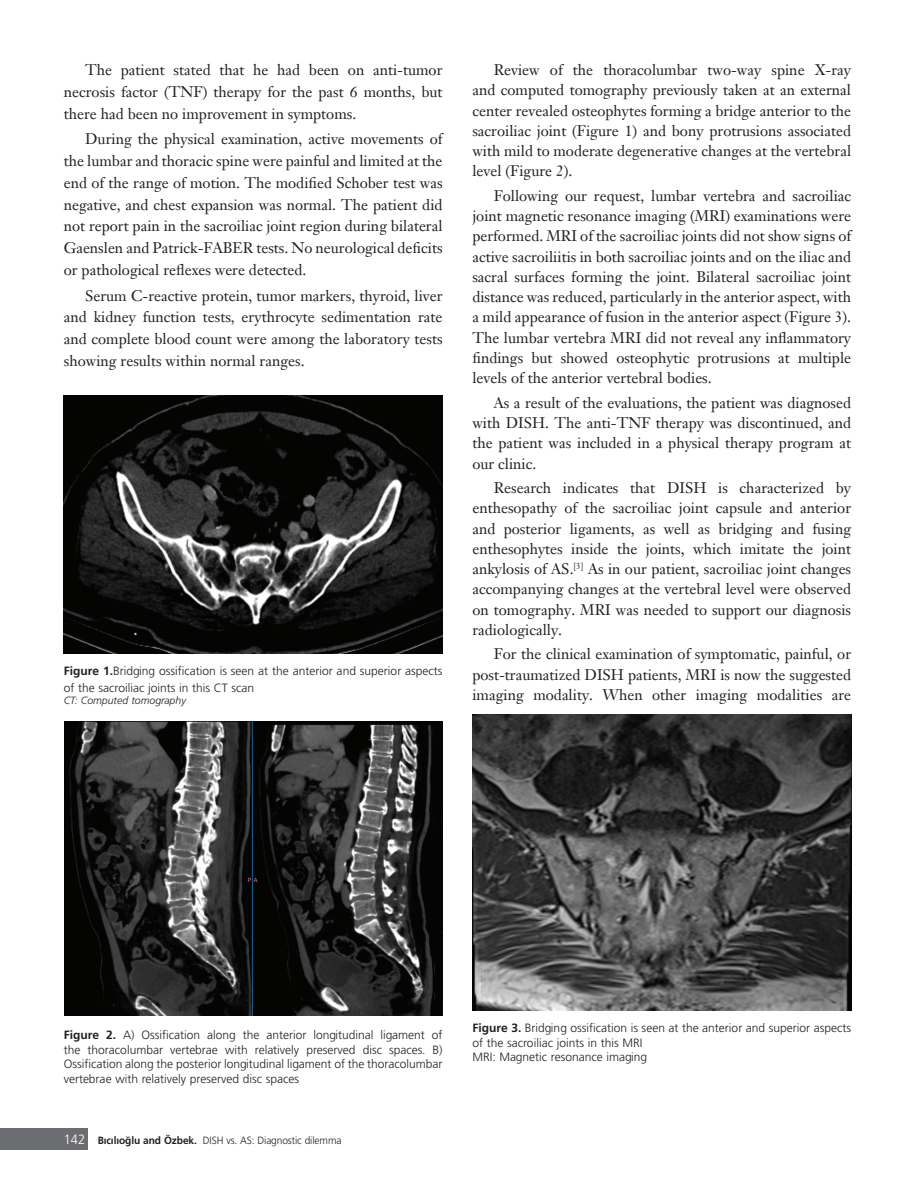
<style>
.page{position:relative;width:915px;height:1191px;background:#fff}
.page>*{position:absolute;margin:0;border:0;box-sizing:border-box;transform-origin:0 0}
.t1{font:15px/20.2px "Janson Text W04 55 Roman";color:#231f20;text-align:justify}
.t2{font:12px/14.4px "Frutiger Light Nr Tr";color:#231f20}
.t3{font:10.5px "Frutiger Light Nr Tr";letter-spacing:-.01em;color:#231f20}
.t4{font:10.5px "Frutiger Light Italic Tr";color:#231f20}
.s1{font-family:"Frutiger Bold Tr"}
.s2{font-size:13.5px;color:#fff}
</style>
<div class="page">
<div style="left:0;top:1128px;width:88px;height:21px;background:#6c6d70"></div>
<img style="left:64px;top:395px;width:378px;height:258px">
<img style="left:64px;top:721px;width:378px;height:295px">
<img style="left:472px;top:714px;width:378px;height:296px">
<p class="t1" style="left:64px;top:59px;width:380px;line-height:21.8px;text-indent:21px">The patient stated that he had been on anti-tumor necrosis factor (TNF) therapy for the past 6 months, but there had been no improvement in symptoms.</p>
<p class="t1" style="left:64px;top:128px;width:380px;line-height:21.8px;text-indent:21px">During the physical examination, active movements of the lumbar and thoracic spine were painful and limited at the end of the range of motion. The modified Schober test was negative, and chest expansion was normal. The patient did not report pain in the sacroiliac joint region during bilateral Gaenslen and Patrick-FABER tests. No neurological deficits or pathological reflexes were detected.</p>
<p class="t1" style="left:64px;top:284px;width:380px;line-height:21.8px;text-indent:21px">Serum C-reactive protein, tumor markers, thyroid, liver and kidney function tests, erythrocyte sedimentation rate and complete blood count were among the laboratory tests showing results within normal ranges.</p>
<p class="t2" style="left:64px;top:662px;width:380px;line-height:16.5px"><span class="s1">Figure 1.</span>Bridging ossification is seen at the anterior and superior aspects of the sacroiliac joints in this CT scan</p>
<p class="t4" style="left:64px;top:694px;width:124px">CT: Computed tomography</p>
<p class="t1" style="left:472px;top:60px;width:380px;text-indent:21px">Review of the thoracolumbar two-way spine X-ray and computed tomography previously taken at an external center revealed osteophytes forming a bridge anterior to the sacroiliac joint (Figure 1) and bony protrusions associated with mild to moderate degenerative changes at the vertebral level (Figure 2).</p>
<p class="t1" style="left:472px;top:185px;width:380px;text-indent:21px">Following our request, lumbar vertebra and sacroiliac joint magnetic resonance imaging (MRI) examinations were performed. MRI of the sacroiliac joints did not show signs of active sacroiliitis in both sacroiliac joints and on the iliac and sacral surfaces forming the joint. Bilateral sacroiliac joint distance was reduced, particularly in the anterior aspect, with a mild appearance of fusion in the anterior aspect (Figure 3).<br>The lumbar vertebra MRI did not reveal any inflammatory findings but showed osteophytic protrusions at multiple levels of the anterior vertebral bodies.</p>
<p class="t1" style="left:472px;top:392px;width:380px;text-indent:21px">As a result of the evaluations, the patient was diagnosed with DISH. The anti-TNF therapy was discontinued, and the patient was included in a physical therapy program at our clinic.</p>
<p class="t1" style="left:472px;top:477px;width:380px;text-indent:21px">Research indicates that DISH is characterized by enthesopathy of the sacroiliac joint capsule and anterior and posterior ligaments, as well as bridging and fusing enthesophytes inside the joints, which imitate the joint ankylosis of AS.<sup>[3]</sup> As in our patient, sacroiliac joint changes accompanying changes at the vertebral level were observed on tomography. MRI was needed to support our diagnosis radiologically.</p>
<p class="t1" style="left:472px;top:644px;width:380px;text-indent:21px">For the clinical examination of symptomatic, painful, or post-traumatized DISH patients, MRI is now the suggested imaging modality. When other imaging modalities are</p>
<p class="t2" style="left:64px;top:1028px;width:380px;text-align:justify"><span class="s1">Figure 2.</span> A) Ossification along the anterior longitudinal ligament of the thoracolumbar vertebrae with relatively preserved disc spaces. B)<br>Ossification along the posterior longitudinal ligament of the thoracolumbar vertebrae with relatively preserved disc spaces</p>
<p class="t2" style="left:472px;top:1021px;width:380px"><span class="s1">Figure 3.</span> Bridging ossification is seen at the anterior and superior aspects of the sacroiliac joints in this MRI<br>MRI: Magnetic resonance imaging</p>
<p class="t3" style="left:64px;top:1134px;width:279px"><span class="s2">142</span> <span class="s1">Bıcılıoğlu and Özbek.</span> DISH vs. AS: Diagnostic dilemma</p>
</div>
